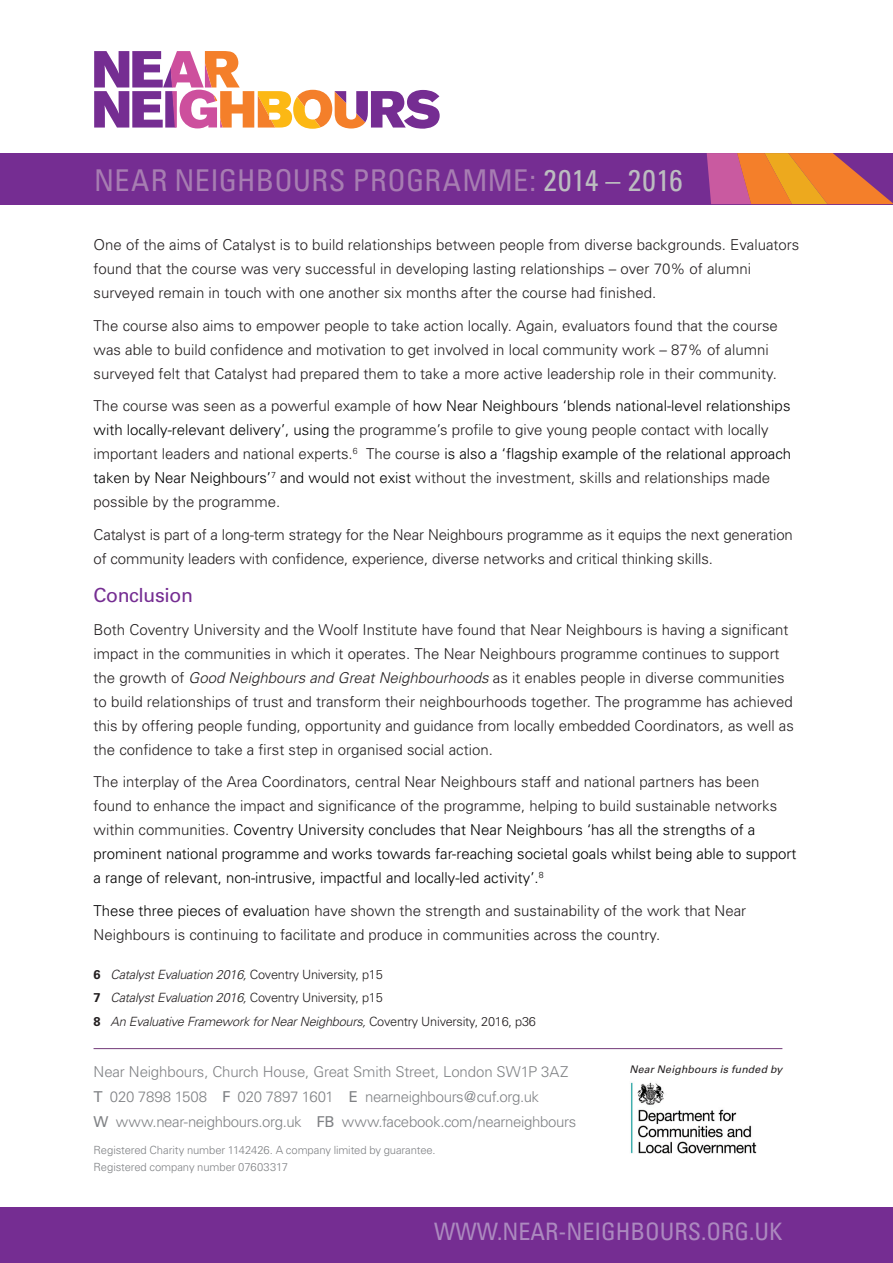
<style>
.page{position:relative;width:893px;height:1263px;background:#fff}
.page>*{position:absolute;margin:0;border:0;box-sizing:border-box;transform-origin:0 0}
.t1{font:condensed 30px "Univers";letter-spacing:.01em;color:#a77db2}
.t2{font:condensed 24px "Univers";color:#ac89bf}
.t3{font:19.5px "Univers";letter-spacing:-.02em;color:#752d92}
.t4{font:300 15px/24px "Univers";color:#231f20}
.t5{font:300 15px/24px "Univers";color:#000001}
.t6{font:300 15px/25.2px "Univers";letter-spacing:-.02em;color:#808285}
.t7{font:italic 300 12.75px/23.5px "Univers";letter-spacing:-.02em;color:#231f20}
.t8{font:300 11.25px/17.7px "Univers";letter-spacing:-.01em;color:#808285}
.t9{font:italic 10.5px "Univers";letter-spacing:.02em;color:#231f20}
.s1{color:#bcbdc0}
.s2{color:#000001}
.s3{font-style:italic}
.s4{color:#231f20}
.s5{font-weight:700;font-style:normal}
.s6{font-style:normal}
.s7{font-weight:400}
</style>
<div class="page">
<div style="left:0;top:1208px;width:893px;height:55px;background:#752d92"></div>
<svg style="left:94px;top:51px;width:346px;height:78px"></svg>
<div style="left:0;top:153px;width:893px;height:51px;background:#752d92"></div>
<svg style="left:707px;top:153px;width:186px;height:51px"></svg>
<hr style="left:94px;top:1048px;width:688px;height:1px;background:#733a79">
<img style="left:631px;top:1082px;width:126px;height:72px">
<h1 class="t1" style="left:94px;top:161px;width:590px">NEAR NEIGHBOURS PROGRAMME: <span class="s1">2014 – 2016</span></h1>
<p class="t4" style="left:94px;top:233px;width:707px">One of the aims of Catalyst is to build relationships between people from diverse backgrounds. Evaluators found that the course was very successful in developing lasting relationships – over 70% of alumni surveyed remain in touch with one another six months after the course had finished.</p>
<p class="t4" style="left:94px;top:313px;width:686px">The course also aims to empower people to take action locally. Again, evaluators found that the course was able to build confidence and motivation to get involved in local community work – 87% of alumni surveyed felt that Catalyst had prepared them to take a more active leadership role in their community.</p>
<p class="t4" style="left:94px;top:394px;width:699px">The course was seen as a powerful example of <span class="s2">how Near Neighbours ‘blends national-level relationships with locally-relevant delivery’, using t</span>he programme’s profile to give young people contact with locally important leaders and national experts.<sup>6</sup> The course <span class="s2">is also a ‘flagship example of the relational approach taken by Near Neighbours’</span><sup>7</sup> <span class="s2">and would not exist</span> without the investment, skills and relationships made possible by the programme.</p>
<p class="t4" style="left:94px;top:522px;width:701px">Catalyst is part of a long-term strategy for the Near Neighbours programme as it equips the next generation of community leaders with confidence, experience, diverse networks and critical thinking skills.</p>
<h3 class="t3" style="left:94px;top:584px;width:101px">Conclusion</h3>
<p class="t4" style="left:94px;top:617px;width:702px">Both Coventry University and the Woolf Institute have found that Near Neighbours is having a significant impact in the communities in which it operates. The Near Neighbours programme continues to support the growth of <span class="s3">Good Neighbours and Great Neighbourhoods</span> as it enables people in diverse communities to build relationships of trust and transform their neighbourhoods together. The programme has achieved this by offering people funding, opportunity and guidance from locally embedded Coordinators, as well as the confidence to take a first step in organised social action.</p>
<p class="t5" style="left:94px;top:770px;width:704px"><span class="s4">The interplay of the Area Coordinators, central Near Neighbours staff and national partners has been found to enhance the impact and significance of the programme, helping to build sustainable networks within communities.</span> Coventry University concludes that Near Neighbours ‘has all the strengths of a prominent national programme and works towards far-reaching societal goals whilst being able to support a range of relevant, non-intrusive, impactful and locally-led activity’.<sup>8</sup></p>
<p class="t4" style="left:94px;top:898px;width:654px"><span class="s2">These three pieces of evaluatio</span>n have shown the strength and sustainability of the work that Near<br>Neighbours is continuing to facilitate and produce in communities across the country.</p>
<p class="t7" style="left:94px;top:963px;width:444px"><span class="s5">6</span> Catalyst Evaluation 2016, <span class="s6">Coventry University, p15<br></span><span class="s5">7</span> Catalyst Evaluation 2016, <span class="s6">Coventry University, p15<br></span><span class="s5">8</span> An Evaluative Framework for Near Neighbours, <span class="s6">Coventry University, 2016, p36</span></p>
<p class="t6" style="left:94px;top:1059px;width:484px">Near Neighbours, Church House, Great Smith Street, London SW1P 3AZ<br><span class="s7">T</span> 020 7898 1508 <span class="s7">F</span> 020 7897 1601 <span class="s7">E</span> nearneighbours@cuf.org.uk<br><span class="s7">W</span> www.near-neighbours.org.uk <span class="s7">FB</span> www.facebook.com/nearneighbours</p>
<p class="t8" style="left:94px;top:1141px;width:344px">Registered Charity number 1142426. A company limited by guarantee.<br>Registered company number 07603317</p>
<p class="t9" style="left:629px;top:1063px;width:155px">Near Neighbours is funded by</p>
<h2 class="t2" style="left:434px;top:1216px;width:350px">WWW.NEAR-NEIGHBOURS.ORG.UK</h2>
</div>
